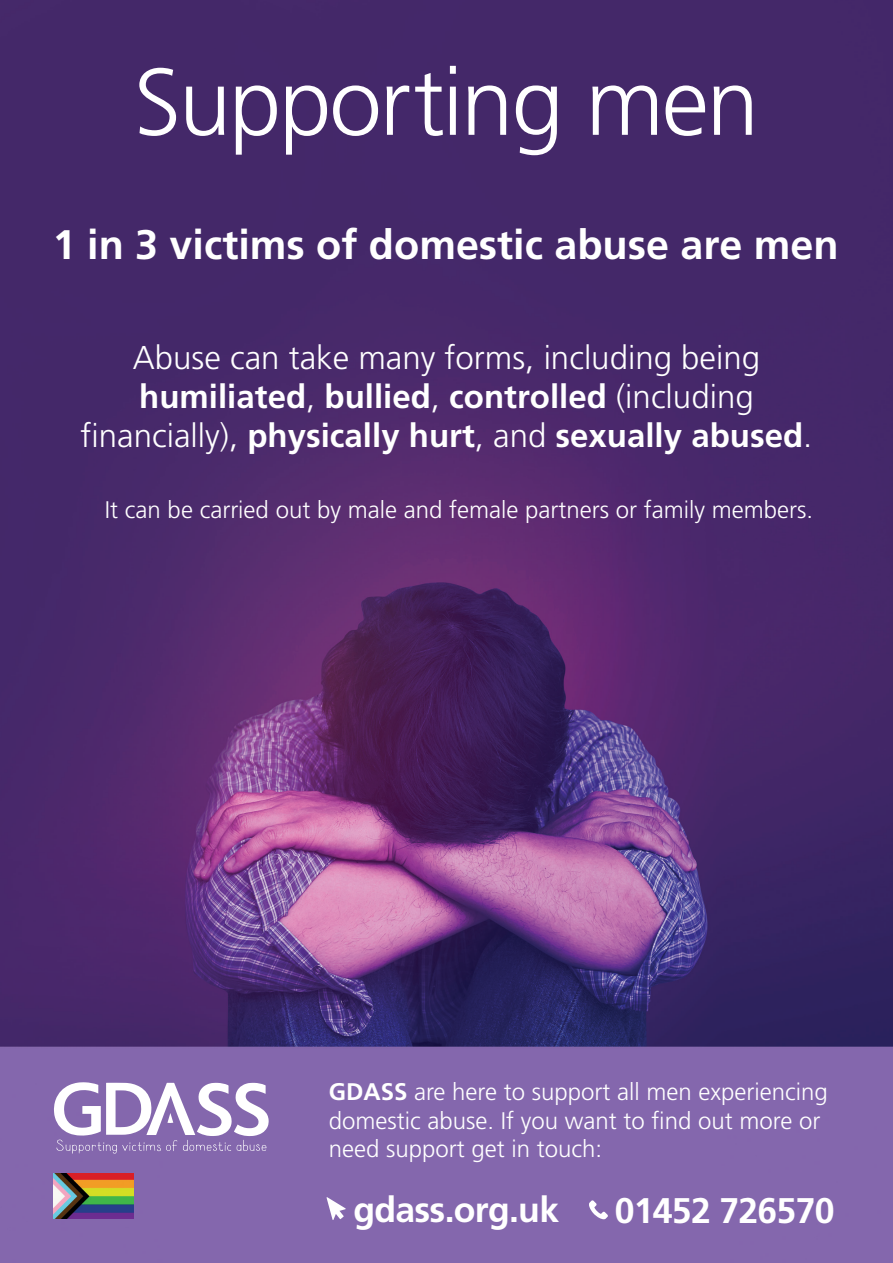
<style>
.page{position:relative;width:893px;height:1263px;background:#fff}
.page>*{position:absolute;margin:0;border:0;box-sizing:border-box;transform-origin:0 0}
.t1{font:300 94.5px "Frutiger";letter-spacing:-.025em;color:#fff}
.t2{font:700 41.25px "Frutiger";color:#fff}
.t3{font:700 35.55px "Frutiger";letter-spacing:-.02em;color:#fff}
.t4{font:300 33px/39.2px "Frutiger";color:#fff;text-align:center}
.t5{font:300 24px/28.5px "Frutiger";color:#fff}
.s1{font-weight:700}
</style>
<div class="page">
<img style="left:0;top:0;width:893px;height:1263px">
<svg style="left:54px;top:1082px;width:215px;height:72px"></svg>
<img style="left:54px;top:1174px;width:79px;height:44px">
<svg style="left:589px;top:1200px;width:19px;height:19px"></svg>
<svg style="left:326px;top:1197px;width:20px;height:23px"></svg>
<p class="t1" style="left:134px;top:49px;width:627px">Supporting men</p>
<p class="t2" style="left:53px;top:220px;width:787px">1 in 3 victims of domestic abuse are men</p>
<p class="t4" style="left:81px;top:338px;width:733px">Abuse can take many forms, including being <span class="s1">humiliated</span>, <span class="s1">bullied</span>, <span class="s1">controlled</span> (including financially), <span class="s1">physically hurt</span>, and <span class="s1">sexually abused</span>.</p>
<p class="t5" style="left:105px;top:496px;width:710px">It can be carried out by male and female partners or family members.</p>
<p class="t5" style="left:329px;top:1077px;width:501px"><span class="s1">GDASS</span> are here to support all men experiencing domestic abuse. If you want to find out more or need support get in touch:</p>
<p class="t3" style="left:353px;top:1188px;width:207px">gdass.org.uk</p>
<p class="t3" style="left:615px;top:1189px;width:221px">01452 726570</p>
</div>
